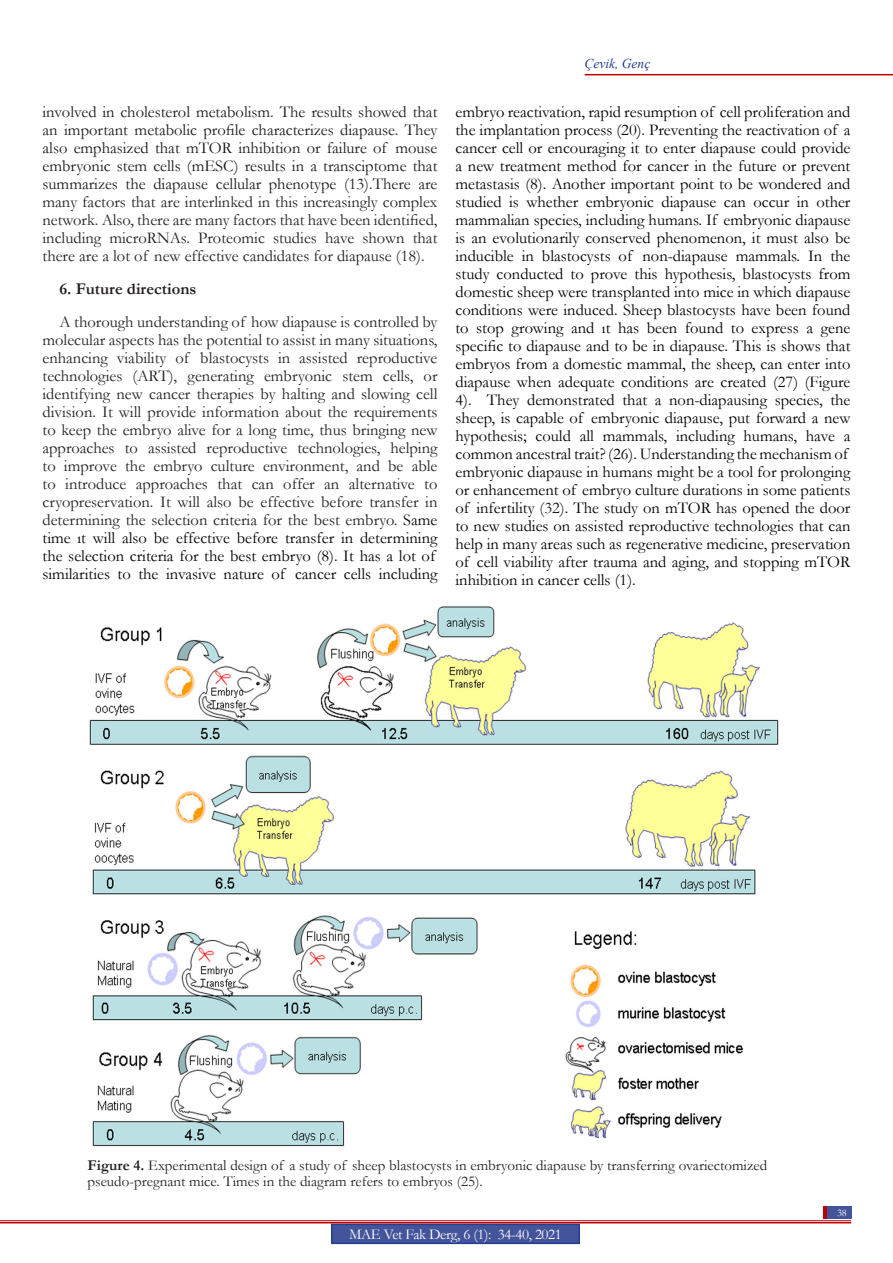
<style>
.page{position:relative;width:893px;height:1263px;background:#fff}
.page>*{position:absolute;margin:0;border:0;box-sizing:border-box;transform-origin:0 0}
.Normal__Web{font:16.5px/18px "Garamond";color:#000}
.Normal__Web-2{font:16.5px/18px "Garamond";color:#231f20}
.Normal__Web-3{font:16.5px/18px "Garamond";color:#1a1a1a;text-align:justify}
.Normal__Web-4{font:700 16.5px "Garamond";color:#231f20}
.t1{font:15px/16.5px "Garamond";color:#231f20}
.t2{font:15px "Garamond";letter-spacing:-.025em;color:#fff}
.t3{font:italic 13.5px "Times New Roman";color:#253f8e}
.t4{font:10.5px "Garamond";color:#fff}
.s1{color:#231f20}
.s2{color:#000}
.s3{color:#1a1a1a}
.s4{font-weight:700}
</style>
<div class="page">
<div style="left:826px;top:1207px;width:25px;height:12px;background:#43549a"></div>
<hr style="left:823px;top:1207px;width:4px;height:12px;background:#c00000">
<hr style="left:585px;top:74px;width:308px;height:1px;background:#c00000">
<div style="left:332px;top:1224px;width:247px;height:19px;background:#43549a"></div>
<div style="left:331px;top:1224px;width:249px;height:20px;border:2px solid #253f8e"></div>
<hr style="left:0;top:1220px;width:851px;height:1px;background:#c00000">
<hr style="left:0;top:1222px;width:851px;height:1px;background:#c00000">
<img style="left:89px;top:606px;width:690px;height:541px">
<p class="Normal__Web-3" style="left:43px;top:102px;width:396px">involved in cholesterol metabolism. The results showed that an important metabolic profile characterizes diapause. They also emphasized that mTOR inhibition or failure of mouse embryonic stem cells (mESC) results in a transciptome that summarizes the diapause cellular phenotype <span class="s1">(13).There are many factors that are interlinked in this increasingly complex network. Also, there are many factors that have been identified, including microRNAs. Proteomic studies have shown that there are a lot of new effective candidates for diapause (18).</span></p>
<p class="Normal__Web-4" style="left:60px;top:278px;width:138px">6. Future directions</p>
<p class="Normal__Web-2" style="left:43px;top:312px;width:396px;text-indent:17px">A thorough understanding of how diapause is controlled by molecular aspects has the potential to assist in many situations, enhancing viability of blastocysts in assisted reproductive technologies (ART), generating embryonic stem cells, or identifying new cancer therapies by halting and slowing cell division. It will provide information about the requirements to keep the embryo alive for a long time, thus bringing new approaches to assisted reproductive technologies, helping to improve the embryo culture environment, and be able to introduce approaches that can offer an alternative to cryopreservation. It will also be effective before transfer in determining the selection criteria for the best embryo. <span class="s2">Same time ıt will also be effective before transfer in determining the selection criteria for the best embryo (8). It has a lot of similarities to the invasive nature of cancer cells including</span></p>
<p class="t3" style="left:584px;top:54px;width:67px">Çevik, Genç</p>
<p class="Normal__Web" style="left:455px;top:102px;width:396px">embryo reactivation, rapid resumption of cell proliferation and the implantation process (20). Preventing the reactivation of a cancer cell or encouraging it to enter diapause could provide a new treatment method for cancer in the future or prevent metastasis (8). Another important point to be wondered and studied is whether embryonic diapause can occur in other mammalian species, including humans. If embryonic diapause is an evolutionarily conserved phenomenon, it must also be inducible in blastocysts of non-diapause mammals. In the study conducted to prove this hypothesis, blastocysts from domestic sheep were transplanted into mice in which diapause conditions were induced. Sheep blastocysts have been found to stop growing and ıt has been found to express a gene specific to diapause and to be in diapause. This is shows that embryos from a domestic mammal, the sheep, can enter into diapause when adequate conditions are created (27) (Figure 4). They demonstrated that a non-diapausing species, the sheep, is capable of embryonic diapause, put forward a new hypothesis; could all mammals, including humans, have a common ancestral trait? (26). Understanding the mechanism of embryonic diapause in humans might be a tool for prolonging or enhancement of embryo culture durations in some patients of infertility <span class="s3">(32)</span>. The study on mTOR has opened the door to new studies on assisted reproductive technologies that can help in many areas such as regenerative medicine, preservation of cell viability after trauma and aging, and stopping mTOR inhibition in cancer cells (1).</p>
<p class="t1" style="left:88px;top:1156px;width:681px"><span class="s4">Figure 4.</span> Experimental design of a study of sheep blastocysts in embryonic diapause by transferring ovariectomized pseudo-pregnant mice. Times in the diagram refers to embryos (25).</p>
<p class="t2" style="left:349px;top:1224px;width:214px">MAE Vet Fak Derg, 6 (1): 34-40, 2021</p>
<p class="t4" style="left:837px;top:1206px;width:11px">38</p>
</div>
